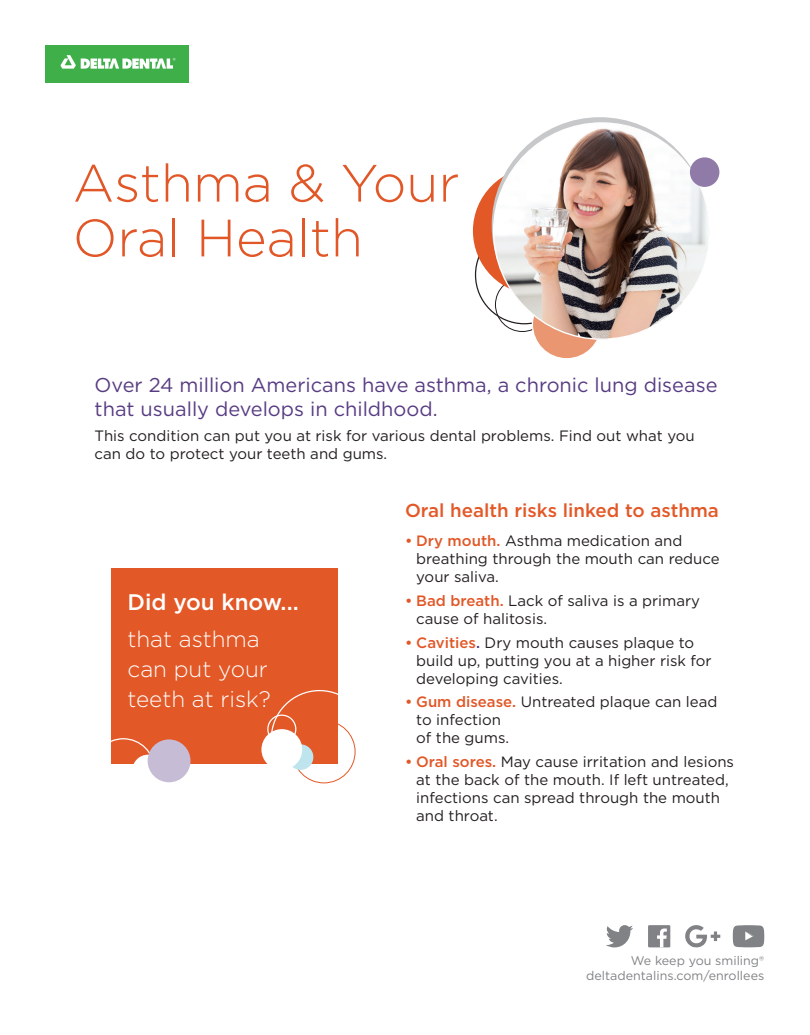
<style>
.page{position:relative;width:810px;height:1035px;background:#fff}
.page>*{position:absolute;margin:0;border:0;box-sizing:border-box;transform-origin:0 0}
.t1{font:300 52.5px/54.8px "Gotham";color:#e15727}
.t2{font:300 22.5px/30px "Gotham";color:#fff}
.t3{font:500 22.5px "Gotham";color:#fff}
.t4{font:20px/24px "Gotham";color:#583c83}
.Body{font:500 18.75px "Gotham";color:#e35827}
.t5{font:15px/18px "Gotham";color:#231f20}
.t6{font:12.5px "Gotham";color:#808285}
.s1{font-weight:500;color:#e15727}
.s2{font-weight:500;color:#513e81}
</style>
<div class="page">
<div style="left:532px;top:290px;width:69px;height:69px;background:#ea9771;border-radius:50%"></div>
<div style="left:473px;top:167px;width:128px;height:128px;background:#e35827;border-radius:50%"></div>
<svg style="left:492px;top:117px;width:216px;height:216px"></svg>
<img style="left:494px;top:123px;width:216px;height:216px;border-radius:108px">
<div style="left:690px;top:157px;width:29px;height:30px;background:#8f7aa8;border-radius:50%"></div>
<div style="left:45px;top:45px;width:143px;height:37px;background:#3eaf49"></div>
<svg style="left:60px;top:55px;width:115px;height:14px"></svg>
<svg style="left:606px;top:925px;width:27px;height:22px"></svg>
<svg style="left:685px;top:925px;width:35px;height:23px"></svg>
<svg style="left:733px;top:925px;width:31px;height:22px"></svg>
<div style="left:648px;top:925px;width:22px;height:22px;background:#808285"></div>
<svg style="left:657px;top:929px;width:10px;height:18px"></svg>
<div style="left:111px;top:568px;width:227px;height:196px;background:#e35827"></div>
<div style="left:288px;top:744px;width:25px;height:26px;background:#bee5ee;border-radius:50%"></div>
<div style="left:92px;top:738px;width:63px;height:64px;border:1px solid #fff;border-radius:50%"></div>
<div style="left:132px;top:755px;width:32px;height:31px;background:#fff;border-radius:50%"></div>
<div style="left:267px;top:715px;width:29px;height:29px;border:1px solid #fff;border-radius:50%"></div>
<div style="left:148px;top:739px;width:42px;height:43px;background:#c6bcd5;border-radius:50%"></div>
<div style="left:261px;top:729px;width:41px;height:41px;background:#fff;border-radius:50%"></div>
<p class="t1" style="left:73px;top:154px;width:388px">Asthma &amp; Your<br>Oral Health</p>
<p class="t4" style="left:95px;top:372px;width:624px">Over 24 million Americans have asthma, a chronic lung disease that usually develops in childhood.</p>
<p class="t5" style="left:95px;top:426px;width:602px">This condition can put you at risk for various dental problems. Find out what you can do to protect your teeth and gums.</p>
<p class="t3" style="left:127px;top:587px;width:173px">Did you know...</p>
<p class="t2" style="left:127px;top:624px;width:145px">that asthma can put your teeth at risk?</p>
<p class="Body" style="left:405px;top:498px;width:315px">Oral health risks linked to asthma</p>
<p class="t5" style="left:416px;top:532px;width:305px;text-indent:-11px"><span class="s1">• Dry mouth.</span> Asthma medication and breathing through the mouth can reduce your saliva.</p>
<p class="t5" style="left:416px;top:591px;width:285px;text-indent:-11px"><span class="s1">• Bad breath.</span> Lack of saliva is a primary cause of halitosis.</p>
<p class="t5" style="left:416px;top:633px;width:297px;text-indent:-11px"><span class="s1">• Cavities</span><span class="s2">.</span> Dry mouth causes plaque to build up, putting you at a higher risk for developing cavities.</p>
<p class="t5" style="left:416px;top:693px;width:303px;text-indent:-11px"><span class="s1">• Gum disease.</span> Untreated plaque can lead to infection<br>of the gums.</p>
<p class="t5" style="left:416px;top:752px;width:319px;text-indent:-11px"><span class="s1">• Oral sores.</span> May cause irritation and lesions at the back of the mouth. If left untreated, infections can spread through the mouth and throat.</p>
<p class="t6" style="left:631px;top:952px;width:135px">We keep you smiling®</p>
<p class="t6" style="left:586px;top:967px;width:180px">deltadentalins.com/enrollees</p>
</div>
